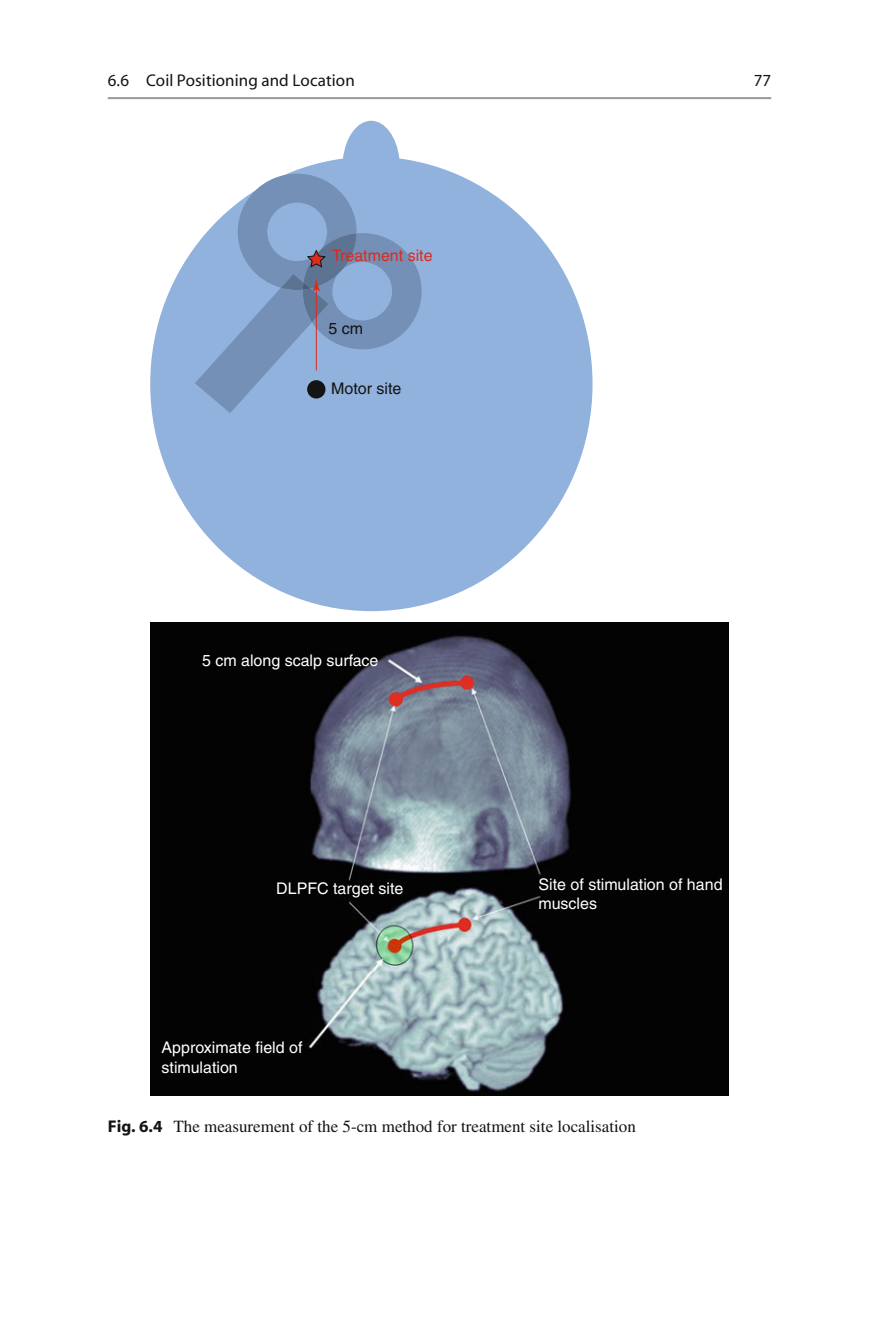
<style>
.page{position:relative;width:879px;height:1333px;background:#fff}
.page>*{position:absolute;margin:0;border:0;box-sizing:border-box;transform-origin:0 0}
.t1{font:17px "Times";color:#131413}
.t2{font:17px "Myriad";letter-spacing:.005em;color:#131413}
.t3{font:16px/19.2px "Helvetica";color:#fff}
.t4{font:16px "Helvetica";color:#dc2a1b}
.t5{font:16px "Helvetica";color:#131413}
.s1{font-family:"Myriad";font-weight:700}
</style>
<div class="page">
<hr style="left:108px;top:97px;width:663px;height:2px;background:#989898">
<svg style="left:150px;top:121px;width:442px;height:490px;fill:#90b2dd"></svg>
<svg style="left:195px;top:174px;width:227px;height:239px;background:#8aa7cd"></svg>
<div style="left:307px;top:380px;width:18px;height:18px;background:#131413;border-radius:50%"></div>
<img style="left:150px;top:622px;width:579px;height:473px">
<p class="t2" style="left:108px;top:74px;width:248px">6.6 Coil Positioning and Location</p>
<p class="t2" style="left:754px;top:74px;width:19px">77</p>
<p class="t4" style="left:332px;top:249px;width:102px">Treatment site</p>
<p class="t5" style="left:328px;top:322px;width:36px">5 cm</p>
<p class="t5" style="left:331px;top:383px;width:72px">Motor site</p>
<p class="t3" style="left:202px;top:651px;width:178px">5 cm along scalp surface</p>
<p class="t3" style="left:276px;top:880px;width:129px">DLPFC target site</p>
<p class="t3" style="left:162px;top:1039px;width:142px">Approximate field of stimulation</p>
<p class="t3" style="left:538px;top:876px;width:185px">Site of stimulation of hand muscles</p>
<p class="t1" style="left:108px;top:1119px;width:529px"><span class="s1">Fig. 6.4</span> The measurement of the 5-cm method for treatment site localisation</p>
</div>
